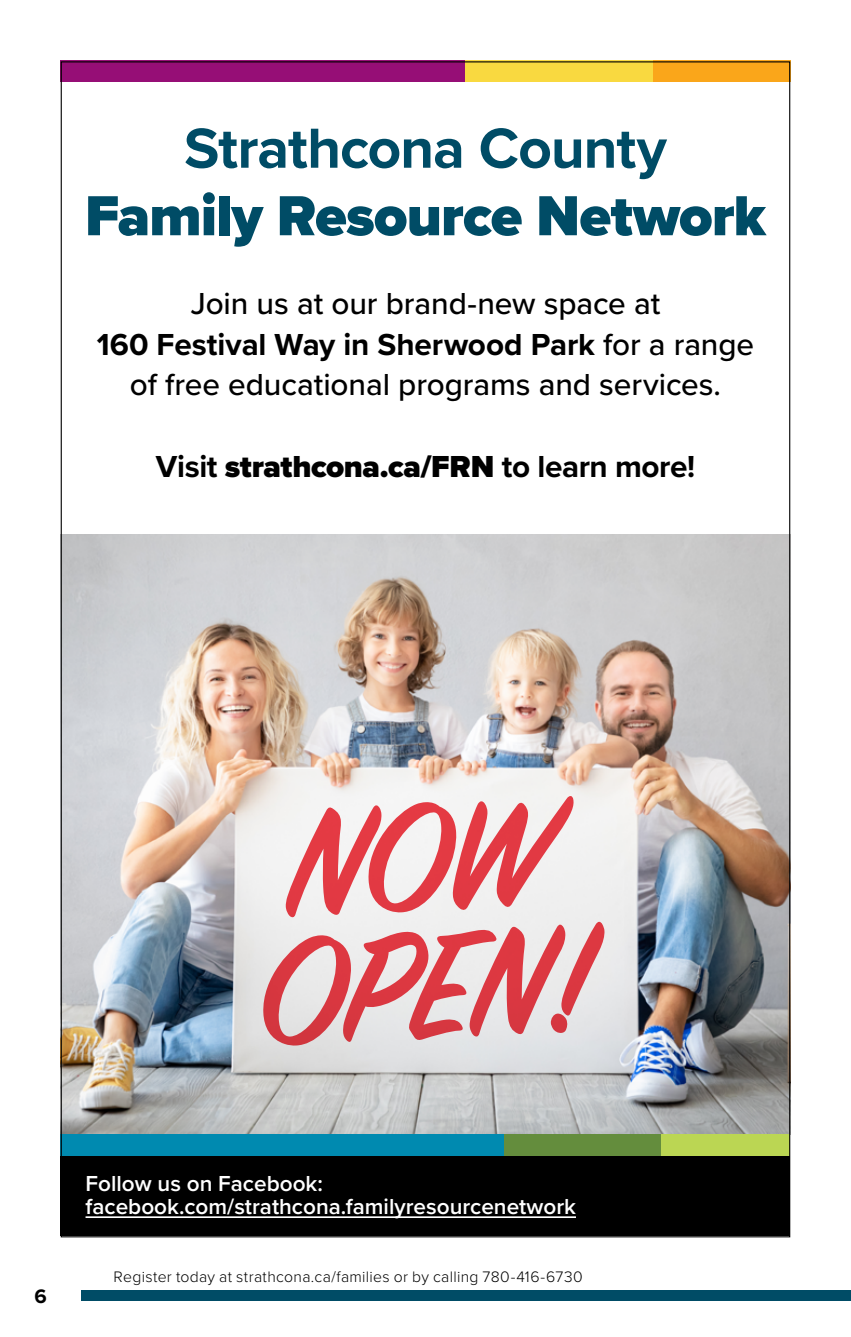
<style>
.page{position:relative;width:851px;height:1337px;background:#fff}
.page>*{position:absolute;margin:0;border:0;box-sizing:border-box;transform-origin:0 0}
.t1{font:900 58.5px/67.5px "Proxima Nova";letter-spacing:-.015em;color:#004c66;text-align:center}
.t2{font:500 31.5px/40.5px "Proxima Nova";letter-spacing:-.005em;color:#000;text-align:center}
.t3{font:700 31.5px "Proxima Nova";letter-spacing:-.015em;color:#000}
.t4{font:600 22.5px/22.5px "Proxima Nova";color:#fff}
.t5{font:700 20.25px "Proxima Nova";color:#000}
.t6{font:300 15.75px "Proxima Nova";letter-spacing:.02em;color:#000}
.s1{font-weight:700}
.s2{font-weight:900}
</style>
<div class="page">
<img style="left:63px;top:535px;width:725px;height:599px">
<div style="left:81px;top:1290px;width:769px;height:10px;background:#004c66"></div>
<div style="left:100px;top:61px;width:552px;height:21px;background:#f9d940"></div>
<div style="left:61px;top:61px;width:404px;height:21px;background:#960e76"></div>
<div style="left:652px;top:61px;width:138px;height:21px;background:#faa61a"></div>
<div style="left:61px;top:1154px;width:729px;height:81px;background:#000"></div>
<hr style="left:86px;top:1216px;width:490px;height:2px;background:#fff">
<div style="left:656px;top:1134px;width:134px;height:21px;background:#bbd653"></div>
<div style="left:500px;top:1134px;width:161px;height:21px;background:#648d3d"></div>
<div style="left:61px;top:1134px;width:442px;height:21px;background:#008ab0"></div>
<svg style="left:262px;top:794px;width:342px;height:251px"></svg>
<p class="t1" style="left:85px;top:114px;width:682px"><span class="s1">Strathcona County<br></span>Family Resource Network</p>
<p class="t2" style="left:97px;top:282px;width:659px">Join us at our brand-new space at<br><span class="s1">160 Festival Way in Sherwood Park</span> for a range of free educational programs and services.</p>
<p class="t3" style="left:156px;top:443px;width:541px">Visit <span class="s2">strathcona.ca/FRN</span> to learn more!</p>
<p class="t5" style="left:34px;top:1281px;width:14px">6</p>
<p class="t4" style="left:86px;top:1172px;width:492px">Follow us on Facebook: facebook.com/strathcona.familyresourcenetwork</p>
<p class="t6" style="left:114px;top:1265px;width:470px">Register today at strathcona.ca/families or by calling 780-416-6730</p>
</div>
